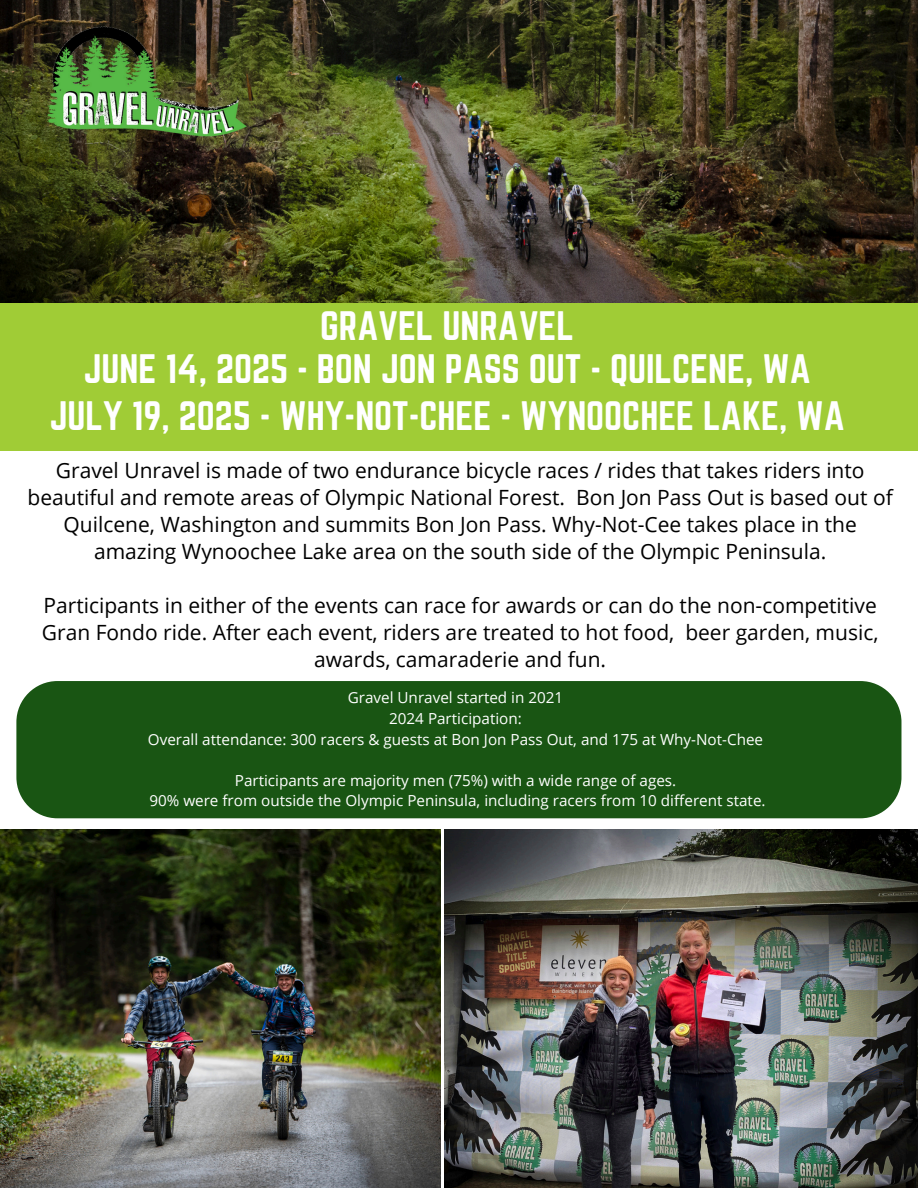
<style>
.page{position:relative;width:918px;height:1188px;background:#fff}
.page>*{position:absolute;margin:0;border:0;box-sizing:border-box;transform-origin:0 0}
.t1{font:36px "Norwester";color:#fff}
.t2{font:21px/27px "Open Sans";color:#000;text-align:center}
.t3{font:15.3px "Open Sans";color:#fff}
</style>
<div class="page">
<div style="left:0;top:265px;width:918px;height:185px;background:#a0cc36"></div>
<img style="left:0;top:0;width:918px;height:303px">
<img style="left:47px;top:25px;width:223px;height:120px">
<img style="left:0;top:829px;width:440px;height:359px">
<div style="left:16px;top:681px;width:885px;height:137px;background:#195513;border-radius:41px"></div>
<img style="left:445px;top:829px;width:473px;height:359px">
<p class="t1" style="left:320px;top:304px;width:255px">GRAVEL UNRAVEL</p>
<p class="t1" style="left:83px;top:347px;width:729px">JUNE 14, 2025 - BON JON PASS OUT - QUILCENE, WA</p>
<p class="t1" style="left:49px;top:394px;width:797px">JULY 19, 2025 - WHY-NOT-CHEE - WYNOOCHEE LAKE, WA</p>
<h2 class="t2" style="left:28px;top:456px;width:867px">Gravel Unravel is made of two endurance bicycle races / rides that takes riders into beautiful and remote areas of Olympic National Forest. Bon Jon Pass Out is based out of Quilcene, Washington and summits Bon Jon Pass. Why-Not-Cee takes place in the amazing Wynoochee Lake area on the south side of the Olympic Peninsula.</h2>
<p class="t2" style="left:42px;top:591px;width:838px">Participants in either of the events can race for awards or can do the non-competitive<br>Gran Fondo ride. After each event, riders are treated to hot food, beer garden, music, awards, camaraderie and fun.</p>
<p class="t3" style="left:348px;top:687px;width:217px">Gravel Unravel started in 2021</p>
<h1 class="t3" style="left:389px;top:708px;width:134px">2024 Participation:</h1>
<h1 class="t3" style="left:148px;top:728px;width:617px">Overall attendance: 300 racers &amp; guests at Bon Jon Pass Out, and 175 at Why-Not-Chee</h1>
<h1 class="t3" style="left:235px;top:769px;width:443px">Participants are majority men (75%) with a wide range of ages.</h1>
<h2 class="t3" style="left:149px;top:790px;width:618px">90% were from outside the Olympic Peninsula, including racers from 10 different state.</h2>
</div>
